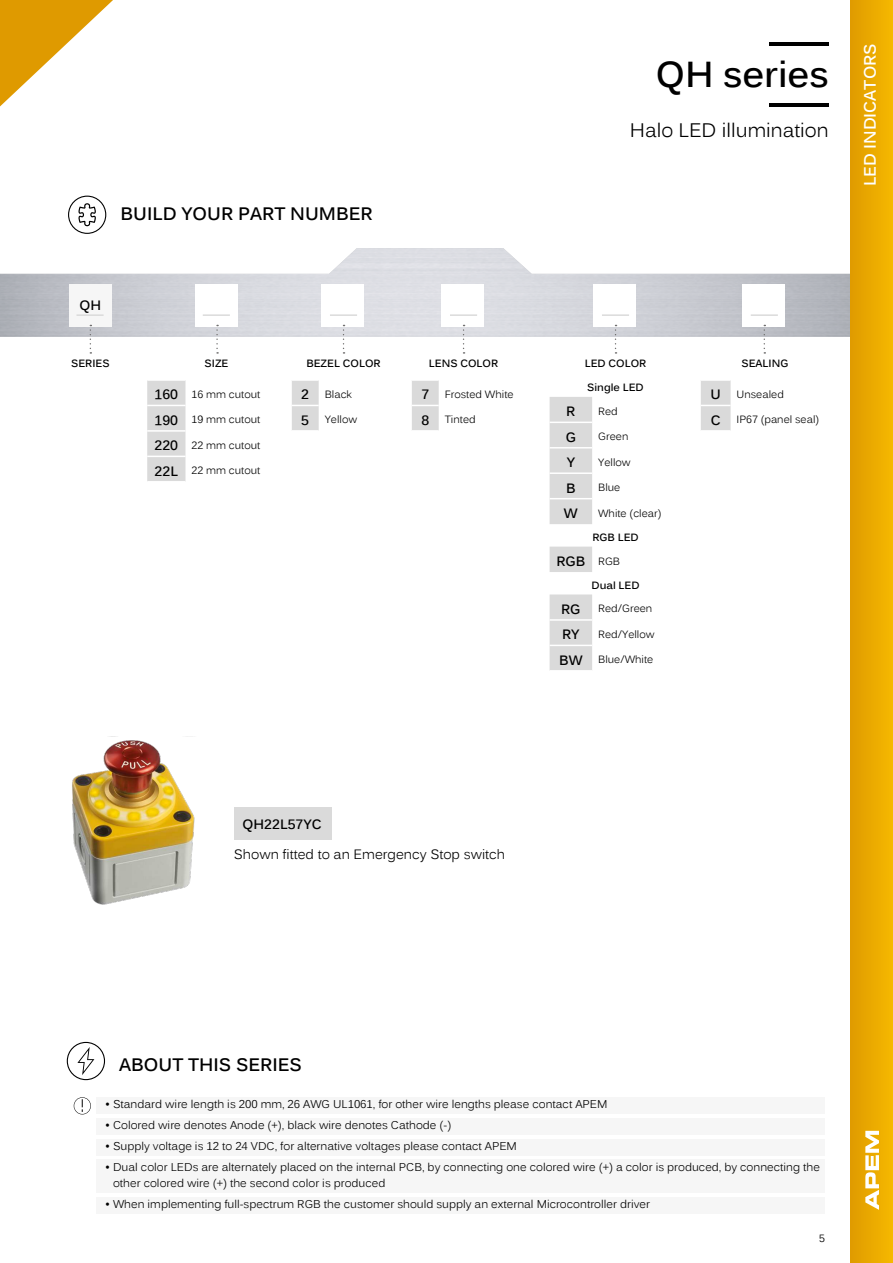
<style>
.page{position:relative;width:893px;height:1263px;background:#fff}
.page>*{position:absolute;margin:0;border:0;box-sizing:border-box;transform-origin:0 0}
.t1{font:700 36px "Kalinga";color:#000}
.t2{font:19.5px "Kalinga";color:#000}
.t3{font:700 18px "Kalinga";color:#000}
.t4{font:700 16.5px "Kalinga";color:#fff}
.t5{font:13.5px "Kalinga";color:#000}
.t6{font:700 13.5px "Kalinga";color:#000}
.t7{font:11.25px/16.5px "Kalinga";color:#000}
.t8{font:10.5px "Kalinga";color:#000}
.t9{font:700 10.5px "Kalinga";color:#000}
.s1{font-weight:700;font-size:13.5px}
.s2{font-weight:400;font-size:10.5px}
</style>
<div class="page">
<div style="left:69px;top:284px;width:43px;height:43px;background:#f6f6f6"></div>
<svg style="left:90px;top:325px;width:1px;height:29px"></svg>
<hr style="left:76px;top:314px;width:28px;height:2px;background:#dadada">
<div style="left:147px;top:381px;width:38px;height:100px;background:#dadada"></div>
<hr style="left:147px;top:405px;width:38px;height:1px;background:#fff">
<hr style="left:147px;top:430px;width:38px;height:2px;background:#fff">
<hr style="left:147px;top:456px;width:38px;height:1px;background:#fff">
<svg style="left:216px;top:325px;width:2px;height:29px"></svg>
<hr style="left:203px;top:314px;width:27px;height:2px;background:#dadada">
<svg style="left:292px;top:380px;width:27px;height:50px"></svg>
<svg style="left:343px;top:325px;width:1px;height:29px"></svg>
<hr style="left:330px;top:314px;width:27px;height:2px;background:#dadada">
<svg style="left:412px;top:380px;width:27px;height:50px"></svg>
<svg style="left:463px;top:325px;width:2px;height:29px"></svg>
<hr style="left:450px;top:314px;width:27px;height:2px;background:#dadada">
<svg style="left:550px;top:397px;width:42px;height:273px"></svg>
<hr style="left:550px;top:422px;width:42px;height:1px;background:#fff">
<hr style="left:550px;top:447px;width:42px;height:1px;background:#fff">
<hr style="left:550px;top:472px;width:42px;height:2px;background:#fff">
<hr style="left:550px;top:498px;width:42px;height:1px;background:#fff">
<hr style="left:550px;top:619px;width:42px;height:2px;background:#fff">
<hr style="left:550px;top:645px;width:42px;height:1px;background:#fff">
<svg style="left:615px;top:325px;width:1px;height:29px"></svg>
<hr style="left:602px;top:314px;width:27px;height:2px;background:#dadada">
<svg style="left:701px;top:381px;width:30px;height:49px"></svg>
<hr style="left:701px;top:405px;width:30px;height:1px;background:#fff">
<svg style="left:764px;top:325px;width:1px;height:29px"></svg>
<hr style="left:751px;top:314px;width:27px;height:2px;background:#dadada">
<svg style="left:68px;top:196px;width:38px;height:38px"></svg>
<hr style="left:769px;top:103px;width:60px;height:3px;background:#000">
<hr style="left:769px;top:43px;width:60px;height:3px;background:#000">
<svg style="left:67px;top:1042px;width:38px;height:38px"></svg>
<svg style="left:74px;top:1097px;width:17px;height:17px"></svg>
<div style="left:97px;top:1097px;width:728px;height:17px;background:#f6f6f6"></div>
<div style="left:97px;top:1118px;width:728px;height:17px;background:#f6f6f6"></div>
<div style="left:97px;top:1139px;width:728px;height:16px;background:#f6f6f6"></div>
<div style="left:97px;top:1159px;width:728px;height:34px;background:#f6f6f6"></div>
<div style="left:97px;top:1197px;width:728px;height:16px;background:#f6f6f6"></div>
<img style="left:72px;top:736px;width:123px;height:169px">
<div style="left:234px;top:807px;width:98px;height:33px;background:#dadada"></div>
<div style="left:850px;top:0;width:43px;height:1263px;background:linear-gradient(to right,#df9b00,#f6b800)"></div>
<svg style="left:0;top:0;width:113px;height:106px"></svg>
<svg style="left:865px;top:1131px;width:14px;height:79px"></svg>
<h3 class="t3" style="left:120px;top:207px;width:254px">BUILD YOUR PART NUMBER</h3>
<p class="t6" style="left:80px;top:300px;width:23px">QH</p>
<p class="t9" style="left:71px;top:359px;width:40px">SERIES</p>
<p class="t9" style="left:205px;top:359px;width:25px">SIZE</p>
<p class="t8" style="left:155px;top:390px;width:107px"><span class="s1">160</span> 16 mm cutout</p>
<p class="t8" style="left:155px;top:416px;width:107px"><span class="s1">190</span> 19 mm cutout</p>
<p class="t8" style="left:155px;top:441px;width:107px"><span class="s1">220</span> 22 mm cutout</p>
<p class="t8" style="left:155px;top:467px;width:107px"><span class="s1">22L</span> 22 mm cutout</p>
<p class="t9" style="left:306px;top:359px;width:76px">BEZEL COLOR</p>
<p class="t8" style="left:301px;top:390px;width:52px"><span class="s1">2</span> Black</p>
<p class="t8" style="left:301px;top:416px;width:57px"><span class="s1">5</span> Yellow</p>
<p class="t9" style="left:429px;top:359px;width:71px">LENS COLOR</p>
<p class="t8" style="left:421px;top:390px;width:94px"><span class="s1">7</span> Frosted White</p>
<p class="t8" style="left:421px;top:416px;width:56px"><span class="s1">8</span> Tinted</p>
<h1 class="t1" style="left:656px;top:61px;width:174px">QH series</h1>
<h2 class="t2" style="left:630px;top:123px;width:200px">Halo LED illumination</h2>
<h3 class="t4" style="left:863px;top:186px;width:144px;rotate:-90deg">LED INDICATORS</h3>
<p class="t9" style="left:585px;top:359px;width:63px">LED COLOR</p>
<p class="t9" style="left:741px;top:359px;width:48px">SEALING</p>
<p class="t8" style="left:710px;top:390px;width:75px"><span class="s1">U</span> Unsealed</p>
<p class="t8" style="left:711px;top:416px;width:110px"><span class="s1">C</span> IP67 (panel seal)</p>
<p class="t9" style="left:587px;top:383px;width:58px">Single LED</p>
<p class="t6" style="left:566px;top:406px;width:11px">R</p>
<p class="t8" style="left:598px;top:407px;width:21px">Red</p>
<p class="t6" style="left:566px;top:432px;width:12px">G</p>
<p class="t8" style="left:598px;top:433px;width:32px">Green</p>
<p class="t6" style="left:567px;top:457px;width:10px">Y</p>
<p class="t8" style="left:598px;top:458px;width:34px">Yellow</p>
<p class="t6" style="left:566px;top:483px;width:11px">B</p>
<p class="t8" style="left:598px;top:483px;width:24px">Blue</p>
<p class="t6" style="left:564px;top:508px;width:15px">W</p>
<p class="t8" style="left:598px;top:509px;width:65px">White (clear)</p>
<p class="t9" style="left:592px;top:533px;width:48px">RGB LED</p>
<p class="t6" style="left:556px;top:556px;width:65px">RGB <span class="s2">RGB</span></p>
<p class="t9" style="left:591px;top:581px;width:50px">Dual LED</p>
<p class="t6" style="left:561px;top:604px;width:21px">RG</p>
<p class="t8" style="left:598px;top:605px;width:56px">Red/Green</p>
<p class="t6" style="left:562px;top:629px;width:19px">RY</p>
<p class="t8" style="left:598px;top:630px;width:58px">Red/Yellow</p>
<p class="t8" style="left:559px;top:656px;width:96px"><span class="s1">BW</span> Blue/White</p>
<p class="t6" style="left:243px;top:818px;width:81px">QH22L57YC</p>
<p class="t5" style="left:234px;top:849px;width:273px">Shown fitted to an Emergency Stop switch</p>
<h3 class="t3" style="left:119px;top:1058px;width:184px">ABOUT THIS SERIES</h3>
<p class="t7" style="left:105px;top:1097px;width:504px">• Standard wire length is 200 mm, 26 AWG UL1061, for other wire lengths please contact APEM</p>
<p class="t7" style="left:105px;top:1118px;width:348px">• Colored wire denotes Anode (+), black wire denotes Cathode (-)</p>
<p class="t7" style="left:105px;top:1139px;width:413px">• Supply voltage is 12 to 24 VDC, for alternative voltages please contact APEM</p>
<p class="t7" style="left:113px;top:1159px;width:708px;text-indent:-8px">• Dual color LEDs are alternately placed on the internal PCB, by connecting one colored wire (+) a color is produced, by connecting the other colored wire (+) the second color is produced</p>
<p class="t7" style="left:105px;top:1197px;width:546px">• When implementing full-spectrum RGB the customer should supply an external Microcontroller driver</p>
<p class="t8" style="left:819px;top:1234px;width:7px">5</p>
</div>
